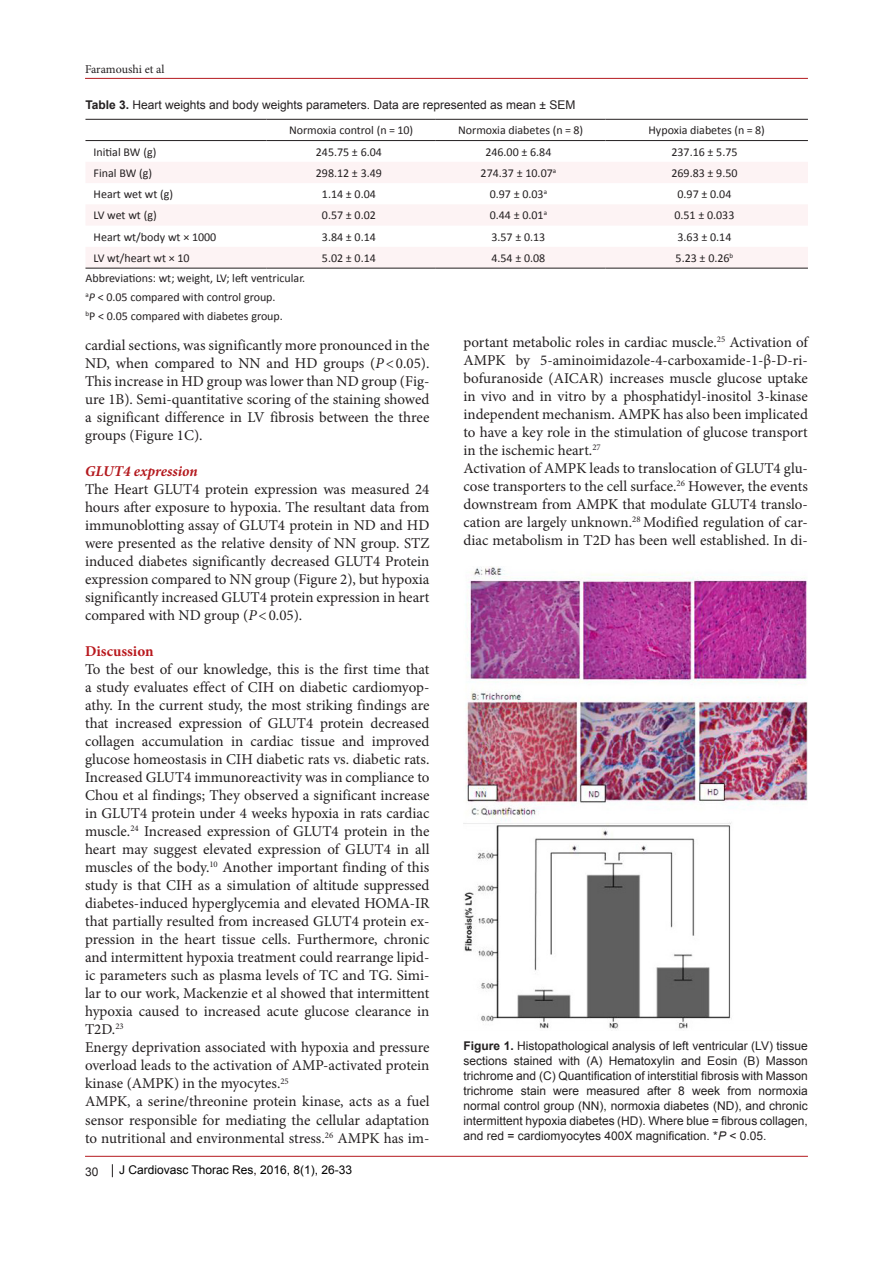
<style>
.page{position:relative;width:893px;height:1263px;background:#fff}
.page>*{position:absolute;margin:0;border:0;box-sizing:border-box;transform-origin:0 0}
.List_Paragraph{font:15px/18px "Minion Pro";color:#231f20;text-align:justify}
.heading_2{font:italic 700 15px "Minion Pro";color:#b4191e}
.t1{font:700 15px "Minion Pro";color:#b9191e}
.List_Paragraph-2{font:12px/15px "Arial";color:#231f20;text-align:justify}
.t2{font:12px "Calibri";color:#231f20}
.t3{font:12px "Arial";color:#000}
.t4{font:12px "Minion Pro";letter-spacing:-.005em;color:#231f20}
.s1{font-weight:700}
.s2{font-style:italic}
.s3{color:#150000}
</style>
<div class="page">
<hr style="left:85px;top:78px;width:723px;height:1px;background:#b4191e">
<hr style="left:85px;top:1156px;width:723px;height:1px;background:#b4191e">
<svg style="left:112px;top:1164px;width:1px;height:13px"></svg>
<svg style="left:85px;top:162px;width:723px;height:106px;fill:#fdf3f4"></svg>
<hr style="left:85px;top:119px;width:181px;height:1px;background:#231f20">
<hr style="left:266px;top:119px;width:170px;height:1px;background:#231f20">
<hr style="left:436px;top:119px;width:169px;height:1px;background:#231f20">
<hr style="left:605px;top:119px;width:203px;height:1px;background:#231f20">
<hr style="left:85px;top:140px;width:181px;height:1px;background:#231f20">
<hr style="left:266px;top:140px;width:170px;height:1px;background:#231f20">
<hr style="left:436px;top:140px;width:169px;height:1px;background:#231f20">
<hr style="left:605px;top:140px;width:203px;height:1px;background:#231f20">
<hr style="left:85px;top:268px;width:181px;height:1px;background:#231f20">
<hr style="left:266px;top:268px;width:170px;height:1px;background:#231f20">
<hr style="left:436px;top:268px;width:169px;height:1px;background:#231f20">
<hr style="left:605px;top:268px;width:203px;height:1px;background:#231f20">
<img style="left:463px;top:566px;width:345px;height:463px">
<p class="t4" style="left:85px;top:62px;width:81px">Faramoushi et al</p>
<p class="List_Paragraph-2" style="left:85px;top:97px;width:491px"><span class="s1">Table 3.</span> Heart weights and body weights parameters. Data are represented as mean ± SEM</p>
<p class="t2" style="left:289px;top:123px;width:126px">Normoxia control (n = 10)</p>
<p class="t2" style="left:458px;top:123px;width:127px">Normoxia diabetes (n = 8)</p>
<p class="t2" style="left:648px;top:123px;width:118px">Hypoxia diabetes (n = 8)</p>
<p class="t2" style="left:94px;top:144px;width:64px">Initial BW (g)</p>
<p class="t2" style="left:316px;top:144px;width:68px">245.75 ± 6.04</p>
<p class="t2" style="left:485px;top:144px;width:68px">246.00 ± 6.84</p>
<p class="t2" style="left:671px;top:144px;width:68px">237.16 ± 5.75</p>
<p class="t2" style="left:94px;top:165px;width:60px">Final BW (g)</p>
<p class="t2" style="left:316px;top:165px;width:68px">298.12 ± 3.49</p>
<p class="t2" style="left:481px;top:165px;width:77px">274.37 ± 10.07<sup>a</sup></p>
<p class="t2" style="left:671px;top:165px;width:68px">269.83 ± 9.50</p>
<p class="t2" style="left:94px;top:187px;width:81px">Heart wet wt (g)</p>
<p class="t2" style="left:322px;top:187px;width:55px">1.14 ± 0.04</p>
<p class="t2" style="left:490px;top:187px;width:59px">0.97 ± 0.03<sup>a</sup></p>
<p class="t2" style="left:677px;top:187px;width:55px">0.97 ± 0.04</p>
<p class="t2" style="left:94px;top:208px;width:65px">LV wet wt (g)</p>
<p class="t2" style="left:322px;top:208px;width:55px">0.57 ± 0.02</p>
<p class="t2" style="left:490px;top:208px;width:59px">0.44 ± 0.01<sup>a</sup></p>
<p class="t2" style="left:674px;top:208px;width:62px">0.51 ± 0.033</p>
<p class="t2" style="left:94px;top:229px;width:124px">Heart wt/body wt × 1000</p>
<p class="t2" style="left:322px;top:229px;width:55px">3.84 ± 0.14</p>
<p class="t2" style="left:491px;top:229px;width:55px">3.57 ± 0.13</p>
<p class="t2" style="left:677px;top:229px;width:55px">3.63 ± 0.14</p>
<p class="t2" style="left:94px;top:250px;width:98px">LV wt/heart wt × 10</p>
<p class="t2" style="left:322px;top:250px;width:55px">5.02 ± 0.14</p>
<p class="t2" style="left:491px;top:250px;width:55px">4.54 ± 0.08</p>
<p class="t2" style="left:676px;top:250px;width:59px">5.23 ± 0.26<sup>b</sup></p>
<p class="t2" style="left:85px;top:270px;width:221px">Abbreviations: wt; weight, LV; left ventricular.</p>
<p class="t2" style="left:85px;top:289px;width:192px"><sup>a</sup><span class="s2">P</span> &lt; 0.05 compared with control group.</p>
<p class="t2" style="left:85px;top:309px;width:199px"><sup>b</sup>P &lt; 0.05 compared with diabetes group.</p>
<p class="List_Paragraph" style="left:85px;top:337px;width:346px">cardial sections, was significantly more pronounced in the ND, when compared to NN and HD groups (<span class="s2">P</span>&lt;0.05).<br>This increase in HD group was lower than ND group (Fig&shy;ure 1B). Semi-quantitative scoring of the staining showed a significant difference in LV fibrosis between the three groups (Figure 1C).</p>
<p class="heading_2" style="left:85px;top:461px;width:114px">GLUT4 expression</p>
<p class="List_Paragraph" style="left:85px;top:481px;width:346px">The Heart GLUT4 protein expression was measured 24 hours after exposure to hypoxia. The resultant data from immunoblotting assay of GLUT4 protein in ND and HD were presented as the relative density of NN group. STZ induced diabetes significantly decreased GLUT4 Protein expression compared to NN group (Figure 2), but hypoxia significantly increased GLUT4 protein expression in heart compared with ND group (<span class="s2">P</span>&lt;0.05).</p>
<p class="t1" style="left:85px;top:641px;width:70px">Discussion</p>
<p class="List_Paragraph" style="left:85px;top:661px;width:346px">To the best of our knowledge, this is the first time that a study evaluates effect of CIH on diabetic cardiomyop&shy;athy. In the current study, the most striking findings are that increased expression of GLUT4 protein decreased collagen accumulation in cardiac tissue and improved glucose homeostasis in CIH diabetic rats vs. diabetic rats.<br>Increased GLUT4 immunoreactivity was in compliance to Chou et al findings; They observed a significant increase in GLUT4 protein under 4 weeks hypoxia in rats cardiac muscle.<sup>24</sup> Increased expression of GLUT4 protein in the heart may suggest elevated expression of GLUT4 in all muscles of the body.<sup>10</sup> Another important finding of this study is that CIH as a simulation of altitude suppressed diabetes-induced hyperglycemia and elevated HOMA-IR that partially resulted from increased GLUT4 protein ex&shy;pression in the heart tissue cells. Furthermore, chronic and intermittent hypoxia treatment could rearrange lipid&shy;ic parameters such as plasma levels of TC and TG. Simi&shy;lar to our work, Mackenzie et al showed that intermittent hypoxia caused to increased acute glucose clearance in T2D.<sup>23</sup></p>
<p class="List_Paragraph" style="left:85px;top:1039px;width:346px">Energy deprivation associated with hypoxia and pressure overload leads to the activation of AMP-activated protein kinase (AMPK) in the myocytes.<sup>25</sup></p>
<p class="List_Paragraph" style="left:85px;top:1093px;width:346px">AMPK, a serine/threonine protein kinase, acts as a fuel sensor responsible for mediating the cellular adaptation to nutritional and environmental stress.<sup>26</sup> AMPK has im-</p>
<p class="List_Paragraph-2" style="left:85px;top:1164px;width:15px">30</p>
<p class="t3" style="left:119px;top:1162px;width:235px">J Cardiovasc Thorac Res<span class="s3">,</span> 2016, 8(1), 26-33</p>
<p class="List_Paragraph" style="left:463px;top:333px;width:346px">portant metabolic roles in cardiac muscle.<sup>25</sup> Activation of AMPK by 5-aminoimidazole-4-carboxamide-1-β-D-ri&shy;bofuranoside (AICAR) increases muscle glucose uptake in vivo and in vitro by a phosphatidyl-inositol 3-kinase independent mechanism. AMPK has also been implicated to have a key role in the stimulation of glucose transport in the ischemic heart.<sup>27</sup></p>
<p class="List_Paragraph" style="left:463px;top:459px;width:346px">Activation of AMPK leads to translocation of GLUT4 glu&shy;cose transporters to the cell surface.<sup>26</sup> However, the events downstream from AMPK that modulate GLUT4 translo&shy;cation are largely unknown.<sup>28</sup> Modified regulation of car&shy;diac metabolism in T2D has been well established. In di-</p>
<p class="List_Paragraph-2" style="left:463px;top:1038px;width:346px"><span class="s1">Figure 1.</span> Histopathological analysis of left ventricular (LV) tissue sections stained with (A) Hematoxylin and Eosin (B) Masson trichrome and (C) Quantification of interstitial fibrosis with Masson trichrome stain were measured after 8 week from normoxia normal control group (NN), normoxia diabetes (ND), and chronic intermittent hypoxia diabetes (HD). Where blue = fibrous collagen, and red = cardiomyocytes 400X magnification. *<span class="s2">P</span> &lt; 0.05.</p>
</div>
